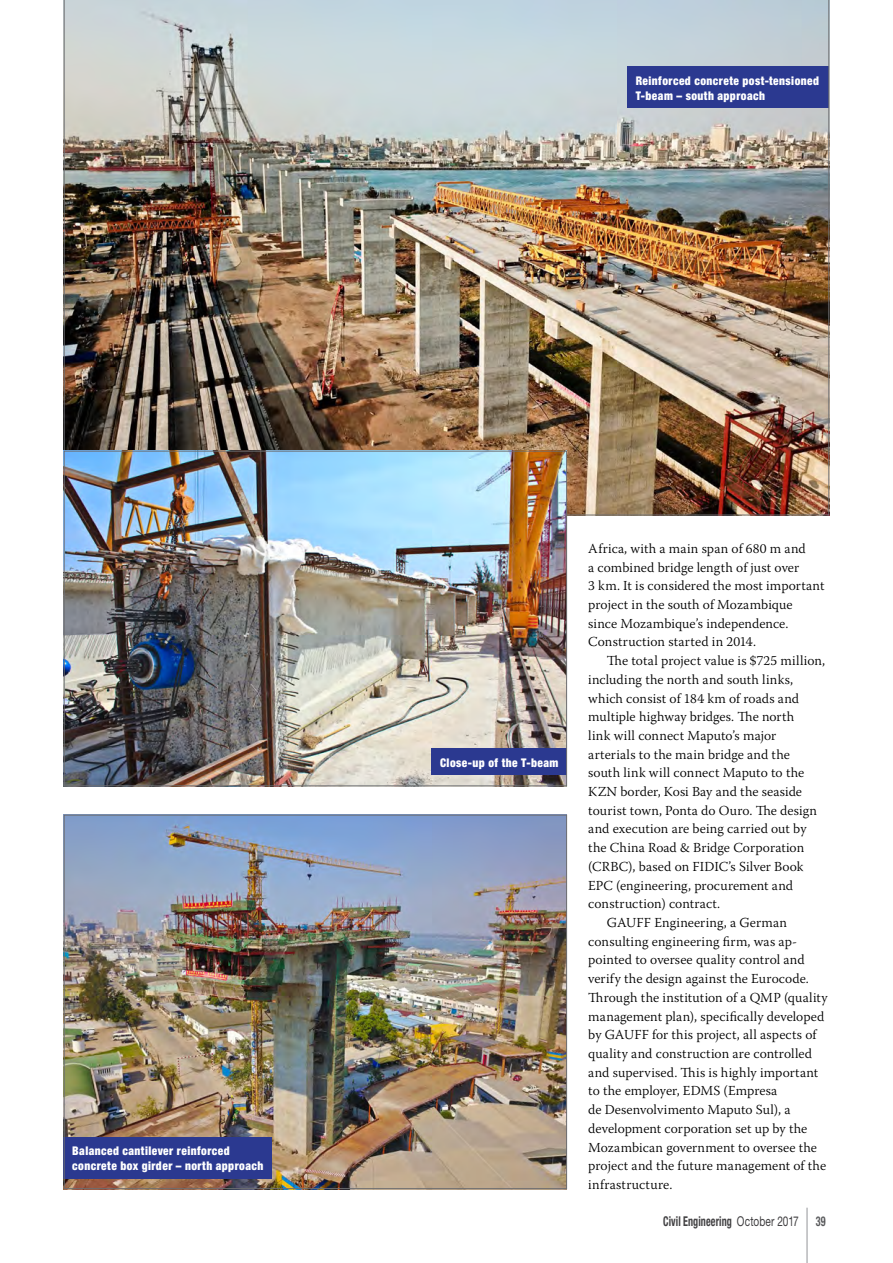
<style>
.page{position:relative;width:893px;height:1263px;background:#fff}
.page>*{position:absolute;margin:0;border:0;box-sizing:border-box;transform-origin:0 0}
.t1{font:300 13.65px/18.8px "Warnock Pro";letter-spacing:.005em;color:#000}
.t2{font:300 13.65px "Warnock Pro";letter-spacing:.025em;color:#000}
.t3{font:700 condensed 13.5px "Helvetica Neue";letter-spacing:.01em;color:#414042;scale:.75 1}
.t4{font:700 condensed 13.5px "Helvetica Neue";color:#58595b;scale:.75 1}
.t5{font:900 condensed 12px/15px "Helvetica Neue";letter-spacing:.04em;color:#fff;scale:.95 1}
.s1{font-weight:400;font-stretch:normal}
</style>
<div class="page">
<hr style="left:807px;top:1208px;width:1px;height:55px;background:#939598">
<img style="left:64px;top:0;width:765px;height:515px">
<img style="left:66px;top:453px;width:499px;height:331px">
<div style="left:432px;top:748px;width:135px;height:27px;background:#2b3990"></div>
<img style="left:66px;top:817px;width:499px;height:370px">
<div style="left:64px;top:1137px;width:208px;height:42px;background:#2b3990"></div>
<p class="t5" style="left:72px;top:1143px;width:203px">Balanced cantilever reinforced concrete box girder – north approach</p>
<p class="t5" style="left:636px;top:73px;width:194px">Reinforced concrete post-tensioned<br>T-beam – south approach</p>
<p class="t5" style="left:440px;top:755px;width:126px">Close-up of the T-beam</p>
<p class="t1" style="left:588px;top:539px;width:238px">Africa, with a main span of 680 m and<br>a combined bridge length of just over<br>3 km. It is considered the most important project in the south of Mozambique since Mozambique’s independence.<br>Construction started in 2014.</p>
<p class="t1" style="left:607px;top:651px;width:220px">The total project value is $725 million,</p>
<p class="t1" style="left:588px;top:670px;width:206px">including the north and south links,</p>
<p class="t1" style="left:588px;top:688px;width:212px">which consist of 184 km of roads and</p>
<p class="t1" style="left:588px;top:707px;width:208px">multiple highway bridges. The north</p>
<p class="t1" style="left:588px;top:726px;width:190px">link will connect Maputo’s major</p>
<p class="t1" style="left:588px;top:744px;width:203px">arterials to the main bridge and the</p>
<p class="t1" style="left:588px;top:763px;width:218px">south link will connect Maputo to the</p>
<p class="t1" style="left:588px;top:782px;width:215px">KZN border, Kosi Bay and the seaside</p>
<p class="t1" style="left:588px;top:801px;width:230px">tourist town, Ponta do Ouro. The design</p>
<p class="t1" style="left:588px;top:819px;width:220px">and execution are being carried out by</p>
<p class="t1" style="left:588px;top:838px;width:218px">the China Road &amp; Bridge Corporation</p>
<p class="t1" style="left:588px;top:857px;width:217px">(CRBC), based on FIDIC’s Silver Book</p>
<p class="t1" style="left:588px;top:875px;width:206px">EPC (engineering, procurement and</p>
<p class="t1" style="left:588px;top:894px;width:133px">construction) contract.</p>
<p class="t1" style="left:607px;top:913px;width:182px">GAUFF Engineering, a German</p>
<p class="t1" style="left:588px;top:932px;width:210px">consulting engineering firm, was ap-</p>
<p class="t1" style="left:588px;top:950px;width:218px">pointed to oversee quality control and</p>
<p class="t1" style="left:588px;top:969px;width:222px">verify the design against the Eurocode.</p>
<p class="t1" style="left:588px;top:988px;width:241px">Through the institution of a QMP (quality</p>
<p class="t1" style="left:588px;top:1006px;width:238px">management plan), specifically developed</p>
<p class="t1" style="left:588px;top:1025px;width:230px">by GAUFF for this project, all aspects of</p>
<p class="t1" style="left:588px;top:1044px;width:225px">quality and construction are controlled</p>
<p class="t1" style="left:588px;top:1063px;width:232px">and supervised. This is highly important</p>
<p class="t1" style="left:588px;top:1081px;width:191px">to the employer, EDMS (Empresa</p>
<p class="t1" style="left:588px;top:1100px;width:204px">de Desenvolvimento Maputo Sul), a</p>
<p class="t1" style="left:588px;top:1119px;width:221px">development corporation set up by the</p>
<p class="t1" style="left:588px;top:1137px;width:230px">Mozambican government to oversee the</p>
<p class="t1" style="left:588px;top:1156px;width:239px">project and the future management of the</p>
<p class="t2" style="left:588px;top:1176px;width:86px">infrastructure.</p>
<p class="t3" style="left:663px;top:1213px;width:182px">Civil Engineering <span class="s1">October 2017</span></p>
<p class="t4" style="left:816px;top:1213px;width:15px">39</p>
</div>
